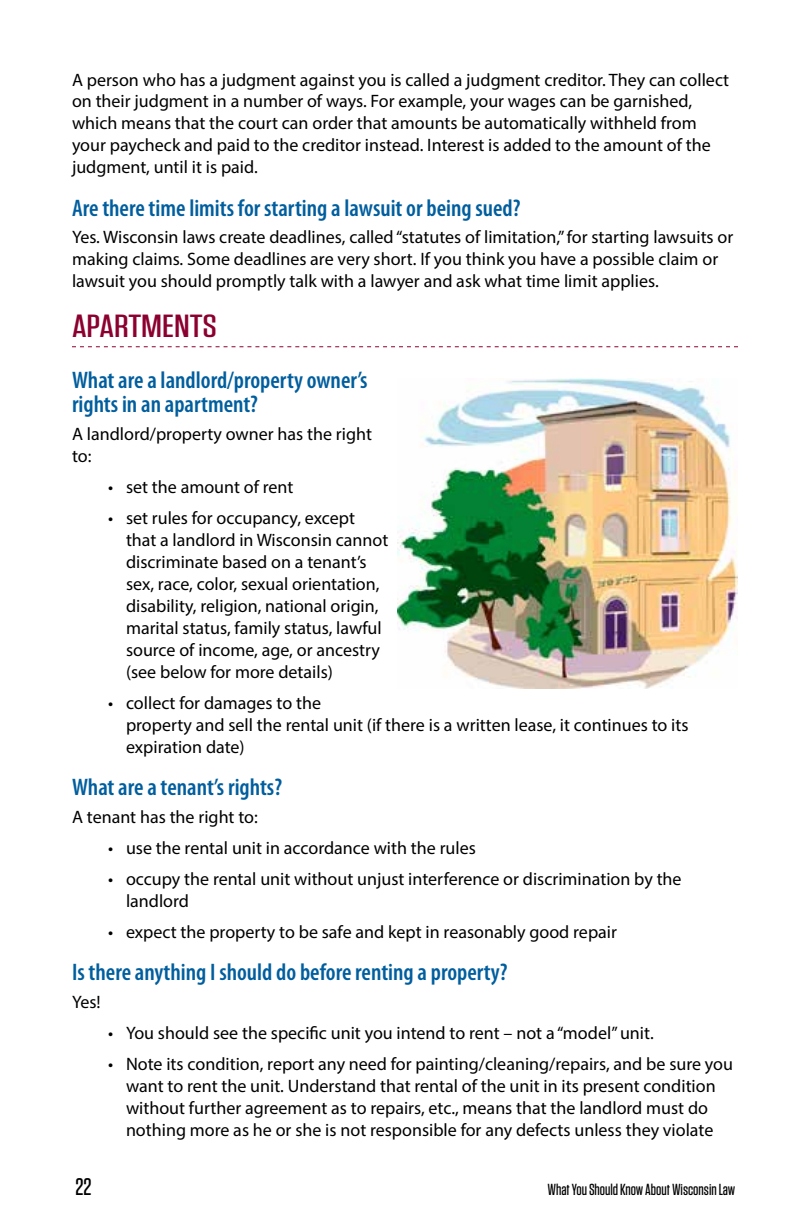
<style>
.page{position:relative;width:792px;height:1224px;background:#fff}
.page>*{position:absolute;margin:0;border:0;box-sizing:border-box;transform-origin:0 0}
.t1{font:500 32px "Tungsten";color:#8b0030;scale:1.3 1}
.t2{font:600 condensed 24px/24px "Myriad Pro";color:#005e9e}
.t3{font:500 24px "Tungsten";color:#000}
.t4{font:18px/22px "Myriad Pro";color:#000}
.t5{font:500 16px "Tungsten";color:#000}
</style>
<div class="page">
<svg style="left:72px;top:346px;width:666px;height:1px"></svg>
<img style="left:397px;top:379px;width:341px;height:310px">
<p class="t4" style="left:72px;top:68px;width:659px">A person who has a judgment against you is called a judgment creditor. They can collect on their judgment in a number of ways. For example, your wages can be garnished, which means that the court can order that amounts be automatically withheld from your paycheck and paid to the creditor instead. Interest is added to the amount of the judgment, until it is paid.</p>
<h2 class="t2" style="left:72px;top:195px;width:450px">Are there time limits for starting a lawsuit or being sued?</h2>
<p class="t4" style="left:72px;top:226px;width:663px">Yes. Wisconsin laws create deadlines, called “statutes of limitation,” for starting lawsuits or making claims. Some deadlines are very short. If you think you have a possible claim or lawsuit you should promptly talk with a lawyer and ask what time limit applies.</p>
<h1 class="t1" style="left:72px;top:309px;width:113px">APARTMENTS</h1>
<h2 class="t2" style="left:72px;top:368px;width:297px">What are a landlord/property owner’s rights in an apartment?</h2>
<p class="t4" style="left:72px;top:423px;width:302px">A landlord/property owner has the right to:</p>
<p class="t4" style="left:108px;top:476px;width:187px">• set the amount of rent</p>
<p class="t4" style="left:126px;top:507px;width:264px;text-indent:-18px">• set rules for occupancy, except that a landlord in Wisconsin cannot discriminate based on a tenant’s sex, race, color, sexual orientation, disability, religion, national origin, marital status, family status, lawful source of income, age, or ancestry (see below for more details)</p>
<p class="t4" style="left:126px;top:692px;width:564px;text-indent:-18px">• collect for damages to the<br>property and sell the rental unit (if there is a written lease, it continues to its expiration date)</p>
<h2 class="t2" style="left:72px;top:775px;width:212px">What are a tenant’s rights?</h2>
<p class="t4" style="left:72px;top:805px;width:187px">A tenant has the right to:</p>
<p class="t4" style="left:108px;top:836px;width:369px">• use the rental unit in accordance with the rules</p>
<p class="t4" style="left:126px;top:867px;width:557px;text-indent:-18px">• occupy the rental unit without unjust interference or discrimination by the landlord</p>
<p class="t4" style="left:108px;top:920px;width:511px">• expect the property to be safe and kept in reasonably good repair</p>
<h2 class="t2" style="left:72px;top:959px;width:437px">Is there anything I should do before renting a property?</h2>
<p class="t4" style="left:72px;top:990px;width:30px">Yes!</p>
<p class="t4" style="left:108px;top:1021px;width:547px">• You should see the specific unit you intend to rent – not a “model” unit.</p>
<p class="t4" style="left:108px;top:1052px;width:627px;text-align:center">• Note its condition, report any need for painting/cleaning/repairs, and be sure you want to rent the unit. Understand that rental of the unit in its present condition without further agreement as to repairs, etc., means that the landlord must do nothing more as he or she is not responsible for any defects unless they violate</p>
<h2 class="t3" style="left:75px;top:1174px;width:18px">22</h2>
<p class="t5" style="left:547px;top:1181px;width:189px">What You Should Know About Wisconsin Law</p>
</div>
